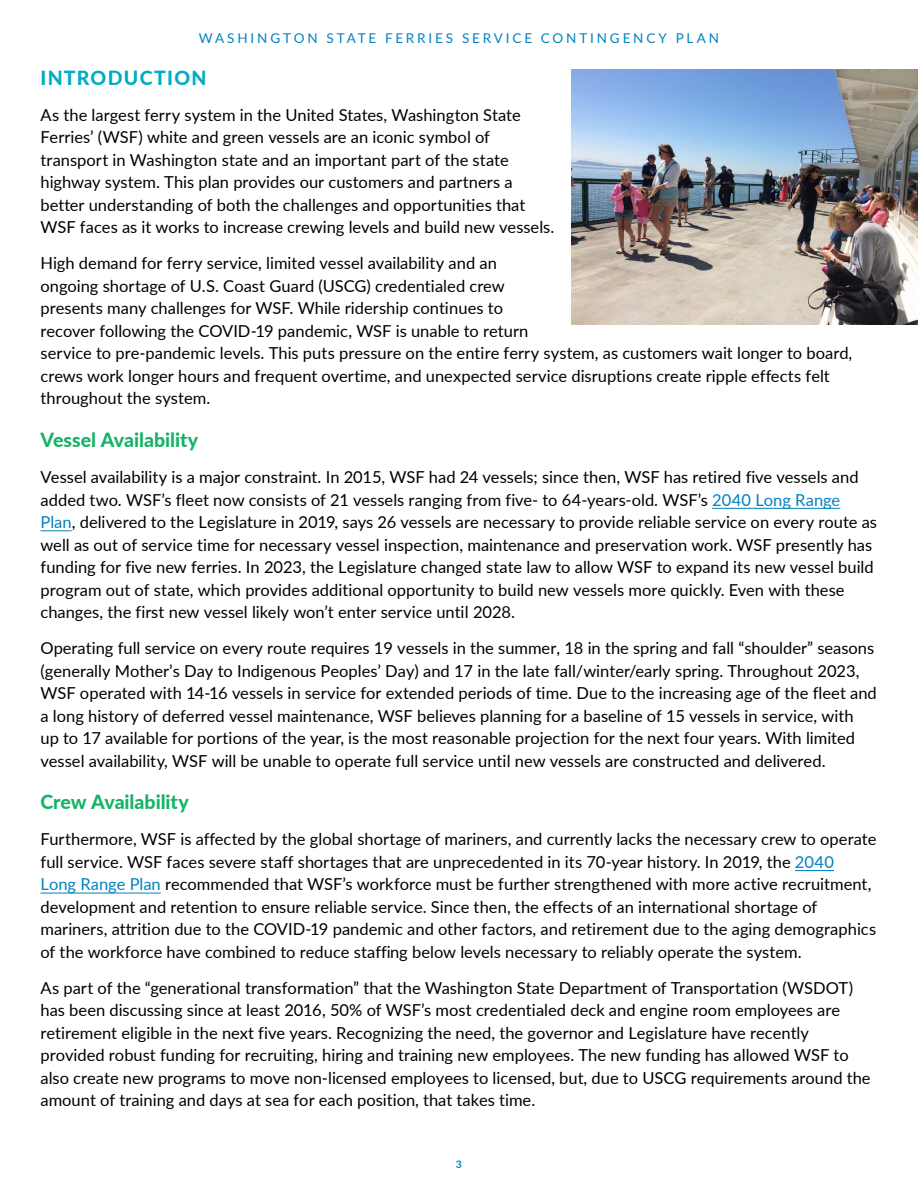
<style>
.page{position:relative;width:918px;height:1188px;background:#fff}
.page>*{position:absolute;margin:0;border:0;box-sizing:border-box;transform-origin:0 0}
.Body_Copy{font:800 19.5px "Lato";color:#15b367}
.Heading_1{font:800 19.5px "Lato";letter-spacing:.065em;color:#00abc7}
.Body_Copy-2{font:16.5px/22.5px "Lato";color:#000}
.t1{font:13.5px "Lato";letter-spacing:.21em;color:#0083bf}
.t2{font:700 10.5px "Lato";color:#0083bf}
.s1{color:#0083bf}
</style>
<div class="page">
<img style="left:571px;top:69px;width:347px;height:256px">
<hr style="left:712px;top:508px;width:128px;height:1px;background:#0083bf">
<hr style="left:41px;top:530px;width:31px;height:1px;background:#0083bf">
<hr style="left:795px;top:870px;width:39px;height:1px;background:#0083bf">
<hr style="left:41px;top:893px;width:120px;height:1px;background:#0083bf">
<p class="t1" style="left:199px;top:29px;width:522px">WASHINGTON STATE FERRIES SERVICE CONTINGENCY PLAN</p>
<p class="Heading_1" style="left:40px;top:63px;width:168px">INTRODUCTION</p>
<p class="Body_Copy-2" style="left:40px;top:103px;width:515px">As the largest ferry system in the United States, Washington State Ferries’ (WSF) white and green vessels are an iconic symbol of transport in Washington state and an important part of the state highway system. This plan provides our customers and partners a better understanding of both the challenges and opportunities that WSF faces as it works to increase crewing levels and build new vessels.</p>
<p class="Body_Copy-2" style="left:40px;top:251px;width:813px">High demand for ferry service, limited vessel availability and an<br>ongoing shortage of U.S. Coast Guard (USCG) credentialed crew<br>presents many challenges for WSF. While ridership continues to<br>recover following the COVID-19 pandemic, WSF is unable to return<br>service to pre-pandemic levels. This puts pressure on the entire ferry system, as customers wait longer to board, crews work longer hours and frequent overtime, and unexpected service disruptions create ripple effects felt throughout the system.</p>
<p class="Body_Copy" style="left:41px;top:425px;width:159px">Vessel Availability</p>
<p class="Body_Copy-2" style="left:40px;top:465px;width:838px">Vessel availability is a major constraint. In 2015, WSF had 24 vessels; since then, WSF has retired five vessels and added two. WSF’s fleet now consists of 21 vessels ranging from five- to 64-years-old. WSF’s <span class="s1">2040 Long Range Plan</span>, delivered to the Legislature in 2019, says 26 vessels are necessary to provide reliable service on every route as well as out of service time for necessary vessel inspection, maintenance and preservation work. WSF presently has funding for five new ferries. In 2023, the Legislature changed state law to allow WSF to expand its new vessel build program out of state, which provides additional opportunity to build new vessels more quickly. Even with these changes, the first new vessel likely won’t enter service until 2028.</p>
<p class="Body_Copy-2" style="left:40px;top:636px;width:838px">Operating full service on every route requires 19 vessels in the summer, 18 in the spring and fall “shoulder” seasons (generally Mother’s Day to Indigenous Peoples’ Day) and 17 in the late fall/winter/early spring. Throughout 2023, WSF operated with 14-16 vessels in service for extended periods of time. Due to the increasing age of the fleet and a long history of deferred vessel maintenance, WSF believes planning for a baseline of 15 vessels in service, with<br>up to 17 available for portions of the year, is the most reasonable projection for the next four years. With limited vessel availability, WSF will be unable to operate full service until new vessels are constructed and delivered.</p>
<p class="Body_Copy" style="left:41px;top:788px;width:150px">Crew Availability</p>
<p class="Body_Copy-2" style="left:40px;top:827px;width:837px">Furthermore, WSF is affected by the global shortage of mariners, and currently lacks the necessary crew to operate full service. WSF faces severe staff shortages that are unprecedented in its 70-year history. In 2019, the <span class="s1">2040<br>Long Range Plan</span> recommended that WSF’s workforce must be further strengthened with more active recruitment, development and retention to ensure reliable service. Since then, the effects of an international shortage of mariners, attrition due to the COVID-19 pandemic and other factors, and retirement due to the aging demographics of the workforce have combined to reduce staffing below levels necessary to reliably operate the system.</p>
<p class="Body_Copy-2" style="left:41px;top:976px;width:832px">As part of the “generational transformation” that the Washington State Department of Transportation (WSDOT) has been discussing since at least 2016, 50% of WSF’s most credentialed deck and engine room employees are retirement eligible in the next five years. Recognizing the need, the governor and Legislature have recently provided robust funding for recruiting, hiring and training new employees. The new funding has allowed WSF to also create new programs to move non-licensed employees to licensed, but, due to USCG requirements around the amount of training and days at sea for each position, that takes time.</p>
<p class="t2" style="left:456px;top:1156px;width:8px">3</p>
</div>
